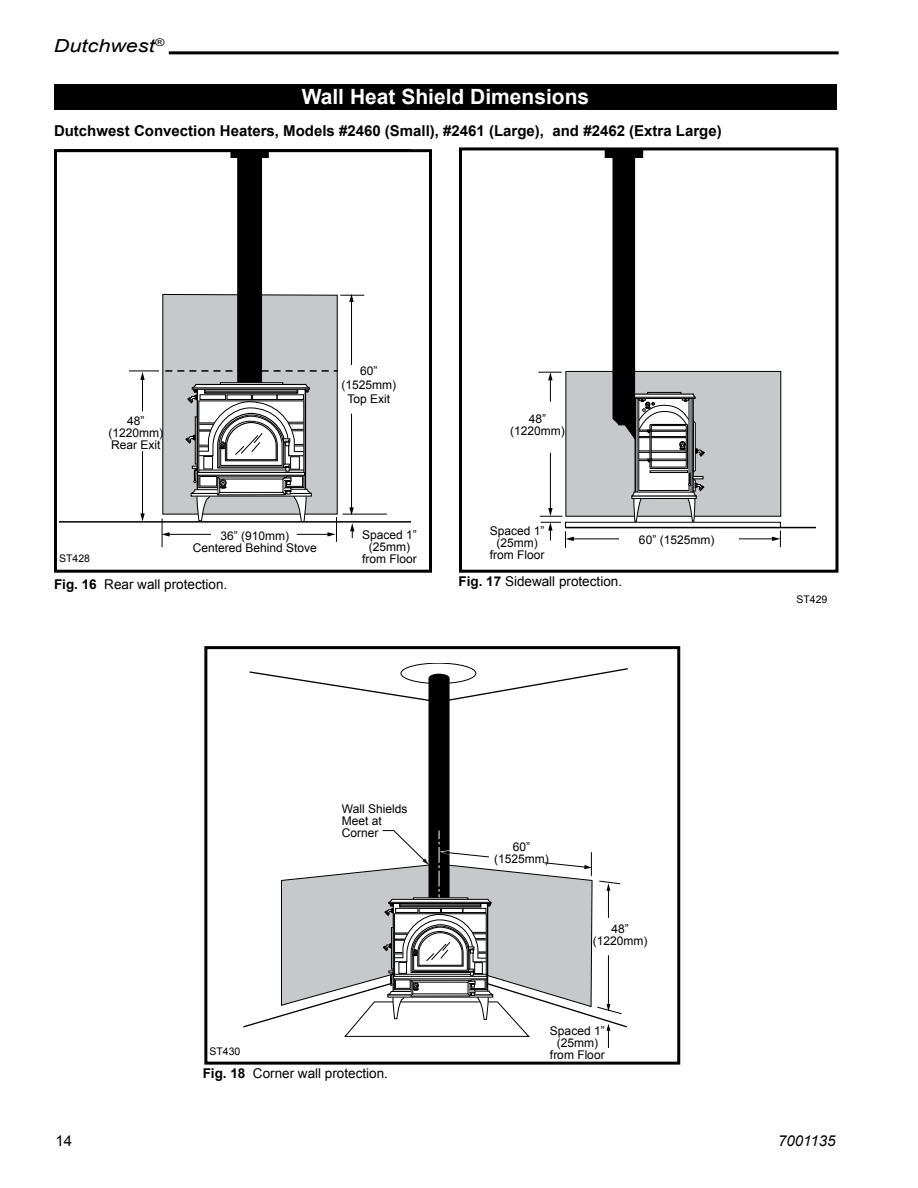
<style>
.page{position:relative;width:918px;height:1188px;background:#fff}
.page>*{position:absolute;margin:0;border:0;box-sizing:border-box;transform-origin:0 0}
.t1{font:700 21px "Arial";color:#fff}
.t2{font:italic 18px "Arial";color:#000;scale:1.2 1}
.t3{font:700 15px "Arial";color:#000}
.t4{font:italic 15px "Arial";color:#000}
.t5{font:15px "Arial";color:#000}
.t6{font:13.5px "Arial";color:#000}
.t7{font:12px/12px "Arial";color:#000;text-align:center}
.t8{font:10.5px "Arial";color:#000}
.s1{font-weight:700}
</style>
<div class="page">
<hr style="left:169px;top:51px;width:670px;height:3px;background:#000">
<div style="left:54px;top:84px;width:783px;height:25px;background:#000"></div>
<div style="left:238px;top:152px;width:23px;height:246px;background:#000"></div>
<div style="left:237px;top:151px;width:25px;height:248px;border:2px solid #000"></div>
<div style="left:231px;top:150px;width:37px;height:7px;background:#000"></div>
<div style="left:230px;top:149px;width:39px;height:9px;border:2px solid #000"></div>
<hr style="left:60px;top:521px;width:351px;height:2px;background:#000">
<hr style="left:343px;top:514px;width:44px;height:1px;background:#000">
<svg style="left:161px;top:294px;width:203px;height:253px"></svg>
<hr style="left:129px;top:371px;width:30px;height:1px;background:#000">
<hr style="left:142px;top:451px;width:1px;height:64px;background:#000">
<hr style="left:142px;top:378px;width:1px;height:33px;background:#000">
<svg style="left:140px;top:513px;width:5px;height:9px"></svg>
<svg style="left:140px;top:372px;width:5px;height:8px"></svg>
<div style="left:54px;top:149px;width:378px;height:424px;border:3px solid #000"></div>
<div style="left:566px;top:371px;width:215px;height:145px;background:#c7c8ca"></div>
<div style="left:565px;top:371px;width:216px;height:146px;border:1px solid #000"></div>
<div style="left:605px;top:150px;width:37px;height:7px;background:#000"></div>
<div style="left:605px;top:149px;width:38px;height:9px;border:2px solid #000"></div>
<hr style="left:565px;top:527px;width:251px;height:1px;background:#000">
<div style="left:565px;top:522px;width:216px;height:6px;border:1px solid #000"></div>
<svg style="left:612px;top:156px;width:93px;height:366px"></svg>
<hr style="left:550px;top:453px;width:1px;height:57px;background:#000">
<svg style="left:538px;top:372px;width:24px;height:30px"></svg>
<hr style="left:739px;top:538px;width:35px;height:1px;background:#000">
<hr style="left:572px;top:538px;width:47px;height:1px;background:#000">
<svg style="left:772px;top:531px;width:9px;height:16px"></svg>
<svg style="left:540px;top:508px;width:34px;height:40px"></svg>
<div style="left:459px;top:147px;width:379px;height:426px;border:3px solid #000"></div>
<svg style="left:401px;top:663px;width:75px;height:21px"></svg>
<div style="left:401px;top:663px;width:75px;height:21px;border:1px solid #000;border-radius:50%"></div>
<svg style="left:243px;top:667px;width:385px;height:361px"></svg>
<div style="left:484px;top:843px;width:67px;height:7px;background:#fff"></div>
<svg style="left:607px;top:1024px;width:3px;height:24px"></svg>
<hr style="left:608px;top:955px;width:1px;height:50px;background:#000">
<svg style="left:599px;top:880px;width:22px;height:38px"></svg>
<svg style="left:597px;top:1004px;width:25px;height:11px"></svg>
<svg style="left:543px;top:852px;width:49px;height:24px"></svg>
<svg style="left:344px;top:830px;width:186px;height:207px"></svg>
<div style="left:204px;top:646px;width:476px;height:419px;border:3px solid #000"></div>
<h2 class="t2" style="left:54px;top:34px;width:93px">Dutchwest<sup>®</sup></h2>
<h1 class="t1" style="left:302px;top:83px;width:289px">Wall Heat Shield Dimensions</h1>
<p class="t3" style="left:54px;top:121px;width:669px">Dutchwest Convection Heaters, Models #2460 (Small), #2461 (Large), and #2462 (Extra Large)</p>
<p class="t7" style="left:109px;top:415px;width:56px">48” (1220mm)<br>Rear Exit</p>
<p class="t7" style="left:341px;top:363px;width:56px;line-height:14.4px">60” (1525mm)<br>Top Exit</p>
<p class="t7" style="left:193px;top:530px;width:126px">36” (910mm)<br>Centered Behind Stove</p>
<p class="t6" style="left:54px;top:576px;width:175px"><span class="s1">Fig. 16</span> Rear wall protection.</p>
<p class="t8" style="left:59px;top:551px;width:32px">ST428</p>
<p class="t7" style="left:362px;top:529px;width:56px">Spaced 1” (25mm) from Floor</p>
<p class="t7" style="left:510px;top:413px;width:56px">48” (1220mm)</p>
<p class="t7" style="left:490px;top:525px;width:56px">Spaced 1” (25mm) from Floor</p>
<p class="t6" style="left:459px;top:572px;width:165px"><span class="s1">Fig. 17</span> Sidewall protection.</p>
<p class="t7" style="left:639px;top:534px;width:77px">60” (1525mm)</p>
<p class="t8" style="left:796px;top:593px;width:32px">ST429</p>
<p class="t5" style="left:56px;top:1131px;width:18px">14</p>
<p class="t7" style="left:342px;top:803px;width:67px;text-align:left">Wall Shields<br>Meet at<br>Corner</p>
<p class="t7" style="left:494px;top:841px;width:56px">60” (1525mm)</p>
<p class="t7" style="left:593px;top:923px;width:56px">48” (1220mm)</p>
<p class="t7" style="left:550px;top:1024px;width:56px">Spaced 1” (25mm)</p>
<p class="t8" style="left:209px;top:1045px;width:32px">ST430</p>
<p class="t7" style="left:550px;top:1048px;width:56px">from Floor</p>
<p class="t6" style="left:203px;top:1064px;width:187px"><span class="s1">Fig. 18</span> Corner wall protection.</p>
<p class="t4" style="left:778px;top:1131px;width:59px">7001135</p>
</div>
